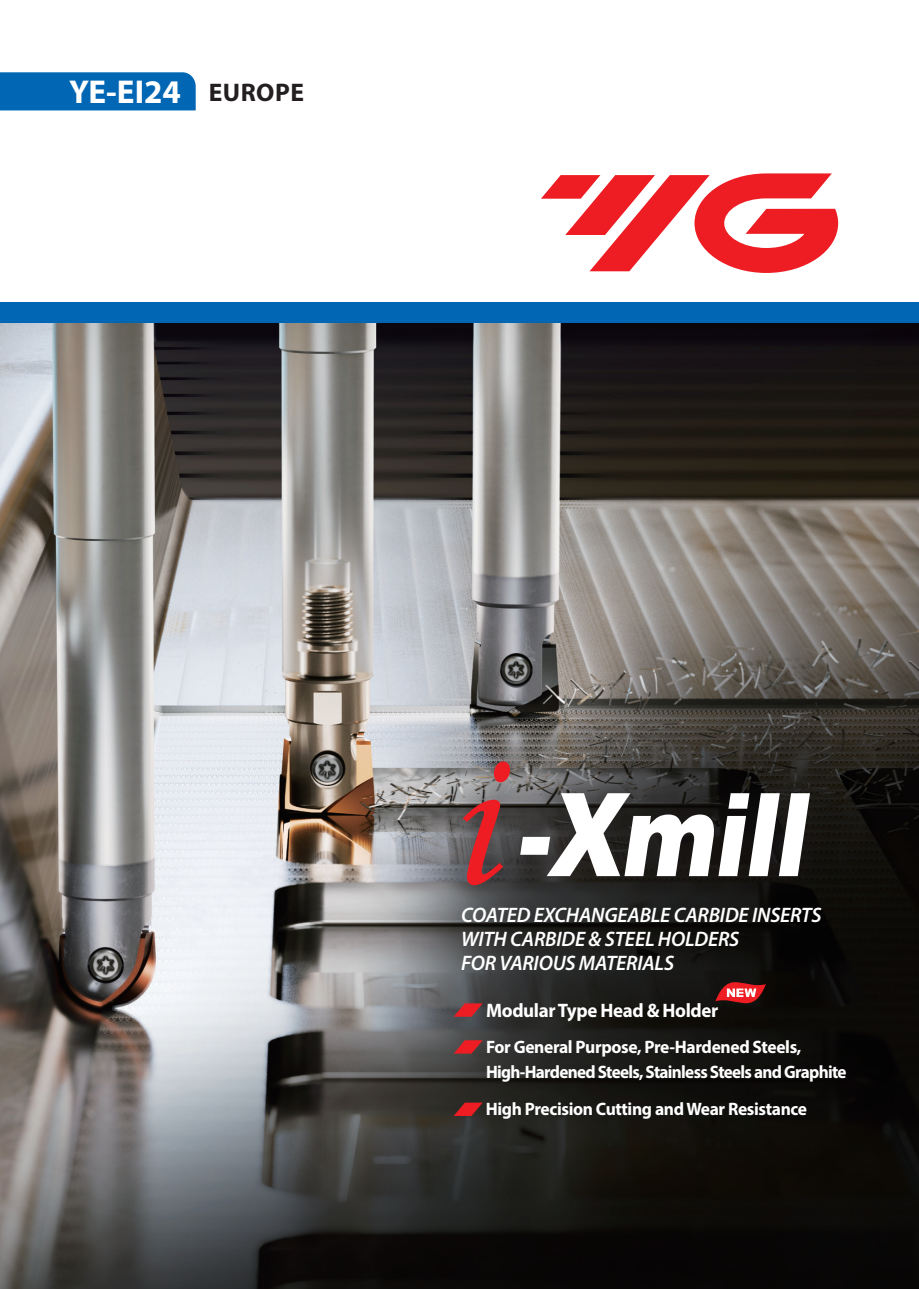
<style>
.page{position:relative;width:919px;height:1289px;background:#fff}
.page>*{position:absolute;margin:0;border:0;box-sizing:border-box;transform-origin:0 0}
.t1{font:700 33.15px "Myriad Pro";color:#fff}
.t2{font:700 25.5px "Myriad Pro";letter-spacing:.02em;color:#231f20}
.t3{font:italic 600 21px "Myriad Pro";letter-spacing:-.01em;color:#fff}
.t4{font:700 19.5px "Myriad Pro";letter-spacing:-.02em;color:#fff}
.t5{font:700 18px/25.5px "Myriad Pro";letter-spacing:-.025em;color:#fff}
</style>
<div class="page">
<div style="left:0;top:72px;width:196px;height:38px;background:#0166b3"></div>
<div style="left:0;top:302px;width:918px;height:21px;background:#0166b3"></div>
<img style="left:0;top:323px;width:918px;height:965px">
<svg style="left:453px;top:1003px;width:29px;height:13px"></svg>
<svg style="left:453px;top:1040px;width:29px;height:13px"></svg>
<svg style="left:453px;top:1102px;width:29px;height:13px"></svg>
<div style="left:439px;top:736px;width:396px;height:174px;background:#231f20;opacity:.61"></div>
<svg style="left:520px;top:793px;width:289px;height:83px"></svg>
<svg style="left:463px;top:799px;width:40px;height:86px;background:#963c3f"></svg>
<svg style="left:493px;top:761px;width:17px;height:21px"></svg>
<svg style="left:715px;top:967px;width:50px;height:50px;background:#522221"></svg>
<svg style="left:541px;top:173px;width:297px;height:100px"></svg>
<p class="t1" style="left:69px;top:71px;width:113px">YE-EI24</p>
<p class="t2" style="left:209px;top:76px;width:97px">EUROPE</p>
<p class="t3" style="left:461px;top:901px;width:362px">COATED EXCHANGEABLE CARBIDE INSERTS</p>
<p class="t3" style="left:461px;top:925px;width:280px">WITH CARBIDE &amp; STEEL HOLDERS</p>
<p class="t3" style="left:461px;top:949px;width:214px">FOR VARIOUS MATERIALS</p>
<p class="t4" style="left:486px;top:997px;width:234px">Modular Type Head &amp; Holder</p>
<p class="t5" style="left:486px;top:1033px;width:362px">For General Purpose, Pre-Hardened Steels,<br>High-Hardened Steels, Stainless Steels and Graphite</p>
<p class="t5" style="left:485px;top:1095px;width:323px">High Precision Cutting and Wear Resistance</p>
</div>
